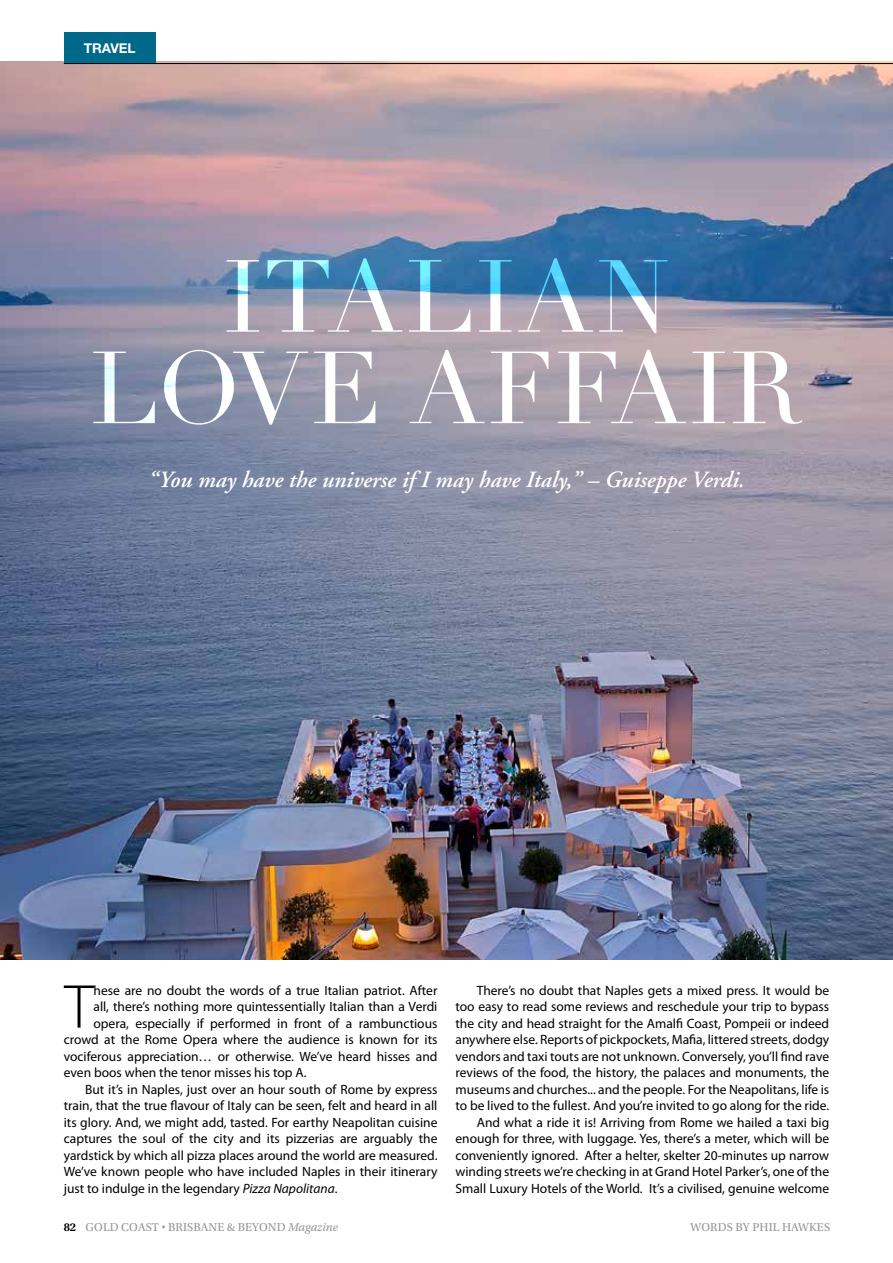
<style>
.page{position:relative;width:893px;height:1263px;background:#fff}
.page>*{position:absolute;margin:0;border:0;box-sizing:border-box;transform-origin:0 0}
.t1{font:100.5px/91.5px "Didot";letter-spacing:.015em;color:#fff;text-align:center}
.t2{font:300 62.4px "Myriad Pro";color:#000}
.t3{font:italic 600 23.25px "Adobe Garamond";color:#fff}
.t4{font:13.5px/16.5px "Myriad Pro";color:#000;text-align:right}
.t5{font:700 13.5px "Helvetica Neue LT Std";color:#fff}
.t6{font:12px "Utopia Std";letter-spacing:.01em;color:#939598}
.s1{font-style:italic}
.s2{font-weight:600;color:#000}
</style>
<div class="page">
<img style="left:0;top:62px;width:893px;height:898px">
<div style="left:64px;top:32px;width:92px;height:32px;background:#006888"></div>
<hr style="left:64px;top:63px;width:829px;height:1px;background:#000">
<p class="t5" style="left:84px;top:40px;width:53px">TRAVEL</p>
<h1 class="t1" style="left:90px;top:253px;width:714px">ITALIAN<br>LOVE AFFAIR</h1>
<h3 class="t3" style="left:148px;top:467px;width:598px">“You may have the universe if I may have Italy,” – Guiseppe Verdi.</h3>
<h2 class="t2" style="left:64px;top:972px;width:31px">T</h2>
<p class="t4" style="left:94px;top:982px;width:345px">hese are no doubt the words of a true Italian patriot. After</p>
<p class="t4" style="left:94px;top:998px;width:345px">all, there’s nothing more quintessentially Italian than a Verdi</p>
<p class="t4" style="left:94px;top:1015px;width:345px">opera, especially if performed in front of a rambunctious</p>
<p class="t4" style="left:64px;top:1031px;width:375px">crowd at the Rome Opera where the audience is known for its</p>
<p class="t4" style="left:64px;top:1048px;width:375px">vociferous appreciation… or otherwise. We’ve heard hisses and</p>
<p class="t4" style="left:64px;top:1064px;width:244px">even boos when the tenor misses his top A.</p>
<p class="t4" style="left:85px;top:1081px;width:354px">But it’s in Naples, just over an hour south of Rome by express</p>
<p class="t4" style="left:64px;top:1097px;width:375px">train, that the true flavour of Italy can be seen, felt and heard in all</p>
<p class="t4" style="left:64px;top:1114px;width:375px">its glory. And, we might add, tasted. For earthy Neapolitan cuisine</p>
<p class="t4" style="left:64px;top:1130px;width:375px">captures the soul of the city and its pizzerias are arguably the</p>
<p class="t4" style="left:64px;top:1147px;width:375px">yardstick by which all pizza places around the world are measured.</p>
<p class="t4" style="left:64px;top:1163px;width:375px">We’ve known people who have included Naples in their itinerary</p>
<p class="t4" style="left:64px;top:1180px;width:275px">just to indulge in the legendary <span class="s1">Pizza Napolitana</span>.</p>
<p class="t6" style="left:64px;top:1220px;width:276px"><span class="s2">82</span> GOLD COAST <sup>•</sup> BRISBANE &amp; BEYOND <span class="s1">Magazine</span></p>
<p class="t4" style="left:455px;top:982px;width:375px">There’s no doubt that Naples gets a mixed press. It would be too easy to read some reviews and reschedule your trip to bypass the city and head straight for the Amalfi Coast, Pompeii or indeed anywhere else. Reports of pickpockets, Mafia, littered streets, dodgy vendors and taxi touts are not unknown. Conversely, you’ll find rave reviews of the food, the history, the palaces and monuments, the museums and churches... and the people. For the Neapolitans, life is to be lived to the fullest. And you’re invited to go along for the ride.<br>And what a ride it is! Arriving from Rome we hailed a taxi big enough for three, with luggage. Yes, there’s a meter, which will be conveniently ignored. After a helter, skelter 20-minutes up narrow winding streets we’re checking in at Grand Hotel Parker’s, one of the Small Luxury Hotels of the World. It’s a civilised, genuine welcome</p>
<p class="t6" style="left:690px;top:1220px;width:20px">WORDS</p>
<p class="t6" style="left:735px;top:1220px;width:96px">BY PHIL HAWKES</p>
</div>
